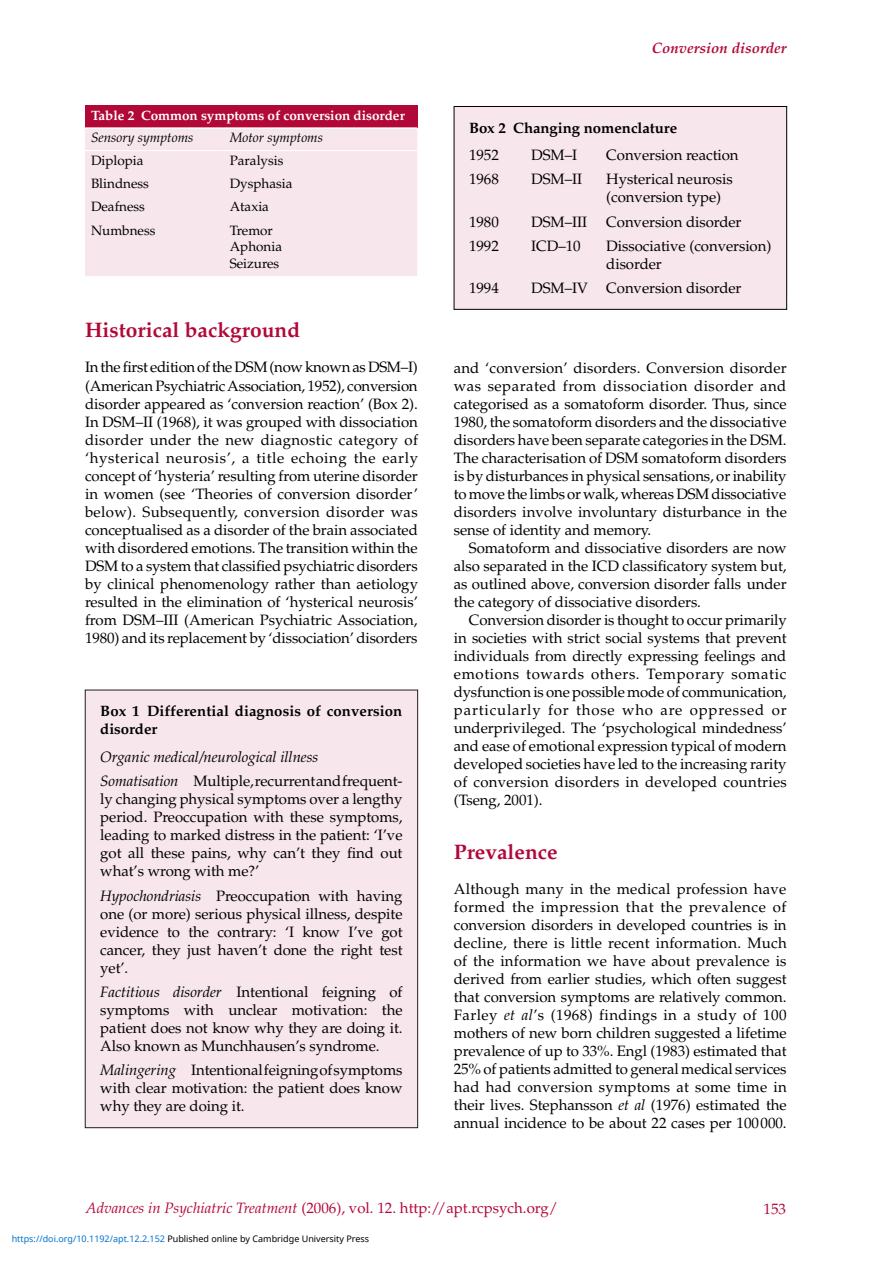
<style>
.page{position:relative;width:893px;height:1263px;background:#fff}
.page>*{position:absolute;margin:0;border:0;box-sizing:border-box;transform-origin:0 0}
.t1{font:700 21px "Palatino";color:#b20838}
.t2{font:15px/18px "Palatino";letter-spacing:-.005em;color:#000;text-align:justify}
.t3{font:italic 15px/24.5px "Palatino";letter-spacing:-.005em;color:#000}
.t4{font:15px "Palatino";color:#b20838}
.t5{font:700 15px/18px "Palatino";letter-spacing:.005em;color:#000}
.t6{font:italic 700 15px "Palatino";color:#b20838}
.t7{font:13.5px/16.5px "Palatino";color:#000}
.t8{font:700 13.5px "Palatino";letter-spacing:-.005em;color:#fff}
.t9{font:italic 13.5px "Palatino";color:#000}
.t10{font:9px "Noto Sans";color:#000}
.s1{font-style:italic}
.s2{font-style:normal}
.s3{color:#0172cf}
</style>
<div class="page">
<div style="left:454px;top:106px;width:333px;height:203px;background:#f7e6eb"></div>
<div style="left:454px;top:106px;width:333px;height:204px;border:1px solid #000"></div>
<div style="left:85px;top:690px;width:333px;height:438px;background:#f7e6eb"></div>
<div style="left:85px;top:690px;width:333px;height:438px;border:1px solid #221e1f"></div>
<div style="left:85px;top:105px;width:332px;height:23px;background:#b20838"></div>
<div style="left:85px;top:129px;width:332px;height:147px;background:#f7e6eb"></div>
<hr style="left:85px;top:127px;width:139px;height:2px;background:#fff">
<hr style="left:224px;top:127px;width:193px;height:2px;background:#fff">
<hr style="left:85px;top:150px;width:139px;height:1px;background:#fff">
<hr style="left:224px;top:150px;width:193px;height:1px;background:#fff">
<p class="t8" style="left:91px;top:107px;width:315px">Table 2 Common symptoms of conversion disorder</p>
<p class="t9" style="left:91px;top:130px;width:104px">Sensory symptoms</p>
<p class="t9" style="left:230px;top:130px;width:95px">Motor symptoms</p>
<p class="t7" style="left:91px;top:153px;width:54px">Diplopia</p>
<p class="t7" style="left:230px;top:153px;width:55px">Paralysis</p>
<p class="t7" style="left:91px;top:176px;width:59px">Blindness</p>
<p class="t7" style="left:230px;top:176px;width:64px">Dysphasia</p>
<p class="t7" style="left:91px;top:199px;width:55px">Deafness</p>
<p class="t7" style="left:230px;top:199px;width:41px">Ataxia</p>
<p class="t7" style="left:91px;top:222px;width:66px">Numbness</p>
<p class="t7" style="left:230px;top:222px;width:54px">Tremor<br>Aphonia<br>Seizures</p>
<p class="t6" style="left:652px;top:40px;width:136px">Conversion disorder</p>
<p class="t5" style="left:469px;top:119px;width:210px">Box 2 Changing nomenclature</p>
<p class="t2" style="left:469px;top:146px;width:31px">1952</p>
<p class="t2" style="left:531px;top:146px;width:47px">DSM–I</p>
<p class="t2" style="left:606px;top:146px;width:134px">Conversion reaction</p>
<p class="t2" style="left:469px;top:171px;width:31px">1968</p>
<p class="t2" style="left:531px;top:171px;width:52px">DSM–II</p>
<p class="t2" style="left:606px;top:171px;width:128px">Hysterical neurosis (conversion type)</p>
<p class="t2" style="left:469px;top:213px;width:31px">1980</p>
<p class="t2" style="left:531px;top:213px;width:57px">DSM–III</p>
<p class="t2" style="left:606px;top:213px;width:137px">Conversion disorder</p>
<p class="t2" style="left:469px;top:237px;width:31px">1992</p>
<p class="t2" style="left:531px;top:237px;width:51px">ICD–10</p>
<p class="t2" style="left:606px;top:237px;width:167px">Dissociative (conversion) disorder</p>
<p class="t2" style="left:469px;top:279px;width:31px">1994</p>
<p class="t2" style="left:531px;top:279px;width:212px">DSM–IV Conversion disorder</p>
<h1 class="t1" style="left:85px;top:318px;width:217px">Historical background</h1>
<p class="t2" style="left:85px;top:359px;width:335px">In the first edition of the DSM (now known as DSM–I) (American Psychiatric Association, 1952), conversion disorder appeared as ‘conversion reaction’ (Box 2).<br>In DSM–II (1968), it was grouped with dissociation disorder under the new diagnostic category of ‘hysterical neurosis’, a title echoing the early concept of ‘hysteria’ resulting from uterine disorder in women (see ‘Theories of conversion disorder’ below). Subsequently, conversion disorder was conceptualised as a disorder of the brain associated with disordered emotions. The transition within the DSM to a system that classified psychiatric disorders by clinical phenomenology rather than aetiology resulted in the elimination of ‘hysterical neurosis’ from DSM–III (Ameri-can Psychiatric Association, 1980) and its replacement by ‘dissociation’ disorders</p>
<p class="t2" style="left:454px;top:359px;width:334px">and ‘conversion’ disorders. Conversion disorder was separated from dissociation disorder and categorised as a somato-form disorder. Thus, since 1980, the somatoform disorders and the dissociative disorders have been separate categories in the DSM.<br>The characterisation of DSM somatoform disorders is by disturbances in physical sensations, or inability to move the limbs or walk, whereas DSM dissociative disorders involve involuntary disturbance in the sense of identity and memory.</p>
<p class="t2" style="left:454px;top:539px;width:334px;text-indent:15px">Somatoform and dissociative disorders are now also separated in the ICD classificatory system but, as outlined above, conversion disorder falls under the category of dissociative disorders.</p>
<p class="t2" style="left:454px;top:611px;width:335px;text-indent:15px">Conversion disorder is thought to occur primarily in societies with strict social systems that prevent individuals from directly expressing feelings and emotions towards others. Temporary somatic dysfunction is one possible mode of communication, particularly for those who are oppressed or underprivileged. The ‘psychological mindedness’ and ease of emotional expression typical of modern developed societies have led to the increasing rarity of conversion disorders in developed countries (Tseng, 2001).</p>
<h1 class="t1" style="left:454px;top:839px;width:105px">Prevalence</h1>
<p class="t2" style="left:454px;top:880px;width:334px">Although many in the medical profession have formed the impression that the prevalence of conversion disorders in developed countries is in decline, there is little recent information. Much of the information we have about prevalence is derived from earlier studies, which often suggest that conversion symptoms are relatively common.<br>Farley <span class="s1">et al</span>’s (1968) findings in a study of 100 mothers of new born children suggested a lifetime prevalence of up to 33%. Engl (1983) estimated that 25% of patients admitted to general medical services had had conversion symptoms at some time in their lives. Stephansson <span class="s1">et al</span> (1976) estimated the annual incidence to be about 22 cases per 100000.</p>
<p class="t5" style="left:100px;top:702px;width:304px">Box 1 Differential diagnosis of conversion disorder</p>
<p class="t3" style="left:100px;top:745px;width:304px">Organic medical/neurological illness<br>Somatisation <span class="s2">Multiple, recurrent and frequent-</span></p>
<p class="t2" style="left:100px;top:790px;width:304px">ly changing physical symptoms over a lengthy period. Preoccupation with these symptoms, leading to marked distress in the patient: ‘I’ve got all these pains, why can’t they find out what’s wrong with me?’</p>
<p class="t2" style="left:100px;top:887px;width:304px"><span class="s1">Hypochondriasis</span> Preoccupation with having one (or more) serious physical illness, despite evidence to the contrary: ‘I know I’ve got cancer, they just haven’t done the right test yet’.</p>
<p class="t2" style="left:100px;top:983px;width:304px"><span class="s1">Factitious disorder</span> Intentional feigning of symp-toms with unclear motivation: the patient does not know why they are doing it.<br>Also known as Munchhausen’s syndrome.</p>
<p class="t2" style="left:100px;top:1061px;width:304px"><span class="s1">Malingering</span> Intentional feigning of symptoms with clear motivation: the patient does know why they are doing it.</p>
<p class="t4" style="left:86px;top:1199px;width:474px"><span class="s1">Advances in Psychiatric Treatment</span> (2006), vol. 12. http://apt.rcpsych.org/</p>
<p class="t4" style="left:764px;top:1200px;width:24px">153</p>
<p class="t10" style="left:12px;top:1232px;width:359px"><span class="s3">https://doi.org/10.1192/apt.12.2.152</span> Published online by Cambridge University Press</p>
</div>
